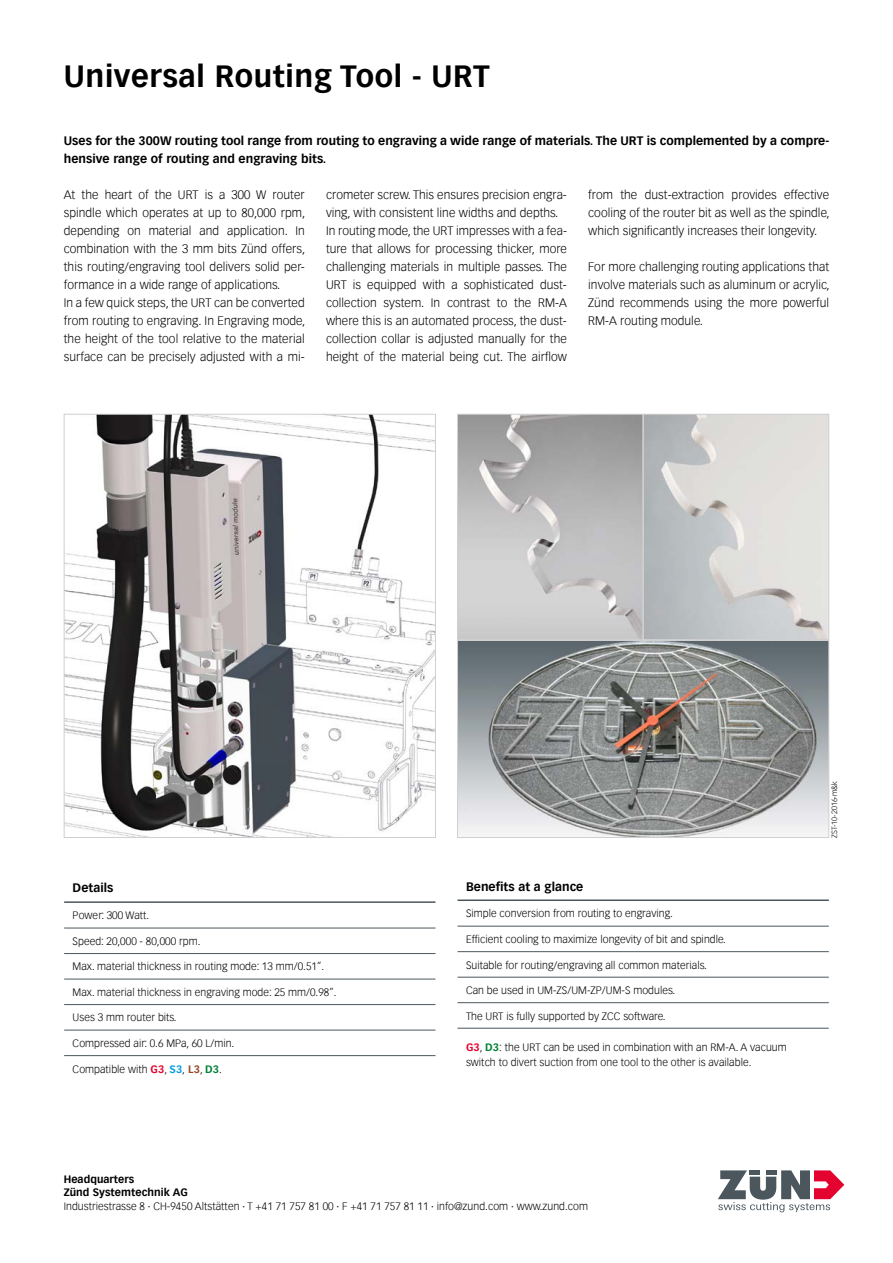
<style>
.page{position:relative;width:893px;height:1263px;background:#fff}
.page>*{position:absolute;margin:0;border:0;box-sizing:border-box;transform-origin:0 0}
.t1{font:700 30px "Vectora Com";letter-spacing:.02em;color:#000}
.t2{font:300 12px/18px "Vectora Com";letter-spacing:.005em;color:#000}
.t3{font:700 12px/18px "Vectora Com";letter-spacing:.005em;color:#000}
.t4{font:300 10.5px/15px "Vectora Com";letter-spacing:.005em;color:#000}
.t5{font:700 10.5px/13.5px "Vectora Com";letter-spacing:.005em;color:#000}
.t6{font:300 7.5px "Vectora Com";letter-spacing:.005em;color:#000}
.s1{font-weight:700;color:#e4032e}
.s2{font-weight:700;color:#009fe3}
.s3{font-weight:700;color:#944a28}
.s4{font-weight:700;color:#008237}
.s5{font-weight:700;color:#e3032d}
.s6{font-weight:700;color:#008136}
</style>
<div class="page">
<hr style="left:457px;top:926px;width:372px;height:1px;background:#4c575d">
<hr style="left:457px;top:951px;width:372px;height:1px;background:#4c575d">
<hr style="left:457px;top:977px;width:372px;height:1px;background:#4c575d">
<hr style="left:457px;top:1002px;width:372px;height:1px;background:#4c575d">
<hr style="left:457px;top:1028px;width:372px;height:1px;background:#4c575d">
<hr style="left:457px;top:899px;width:372px;height:2px;background:#4c575d">
<hr style="left:64px;top:928px;width:371px;height:1px;background:#4c575d">
<hr style="left:64px;top:953px;width:371px;height:1px;background:#4c575d">
<hr style="left:64px;top:979px;width:371px;height:1px;background:#4c575d">
<hr style="left:64px;top:1004px;width:371px;height:1px;background:#4c575d">
<hr style="left:64px;top:1030px;width:371px;height:1px;background:#4c575d">
<hr style="left:64px;top:1055px;width:371px;height:1px;background:#4c575d">
<hr style="left:64px;top:901px;width:371px;height:2px;background:#4c575d">
<img style="left:459px;top:416px;width:368px;height:420px">
<div style="left:457px;top:414px;width:186px;height:226px;border:1px solid #d0d0d0"></div>
<div style="left:643px;top:414px;width:186px;height:226px;border:1px solid #d0d0d0"></div>
<div style="left:457px;top:640px;width:372px;height:198px;border:1px solid #d0d0d0"></div>
<img style="left:66px;top:416px;width:368px;height:420px">
<div style="left:64px;top:414px;width:372px;height:424px;border:1px solid #d0d0d0"></div>
<svg style="left:718px;top:1170px;width:126px;height:42px"></svg>
<h1 class="t1" style="left:64px;top:58px;width:428px">Universal Routing Tool - URT</h1>
<p class="t3" style="left:64px;top:132px;width:767px">Uses for the 300W routing tool range from routing to engraving a wide range of materials. The URT is complemented by a compre&shy;hensive range of routing and engraving bits.</p>
<p class="t2" style="left:64px;top:186px;width:243px">At the heart of the URT is a 300 W router spindle which operates at up to 80,000 rpm, depending on material and application. In combination with the 3 mm bits Zünd offers, this routing/engraving tool delivers solid per&shy;formance in a wide range of applications.<br>In a few quick steps, the URT can be converted from routing to engraving. In Engraving mode, the height of the tool relative to the material surface can be precisely adjusted with a mi-</p>
<p class="t2" style="left:326px;top:186px;width:242px">crometer screw. This ensures precision engra&shy;ving, with consistent line widths and depths.<br>In routing mode, the URT impresses with a fea&shy;ture that allows for processing thicker, more challenging materials in multiple passes. The URT is equipped with a sophisticated dust&shy;collection system. In contrast to the RM-A where this is an automated process, the dust&shy;collection collar is adjusted manually for the height of the material being cut. The airflow</p>
<p class="t2" style="left:588px;top:186px;width:243px;text-align:justify">from the dust-extraction provides effective cooling of the router bit as well as the spindle, which significantly increases their longevity.</p>
<p class="t2" style="left:588px;top:258px;width:243px;text-align:justify">For more challenging routing applications that involve materials such as aluminum or acrylic, Zünd recommends using the more powerful RM-A routing module.</p>
<p class="t3" style="left:73px;top:879px;width:42px">Details</p>
<p class="t4" style="left:73px;top:908px;width:78px">Power: 300 Watt.</p>
<p class="t4" style="left:73px;top:934px;width:129px">Speed: 20,000 - 80,000 rpm.</p>
<p class="t4" style="left:73px;top:959px;width:253px">Max. material thickness in routing mode: 13 mm/0.51”.</p>
<p class="t4" style="left:73px;top:985px;width:265px">Max. material thickness in engraving mode: 25 mm/0.98”.</p>
<p class="t4" style="left:73px;top:1010px;width:106px">Uses 3 mm router bits.</p>
<p class="t4" style="left:73px;top:1036px;width:163px">Compressed air: 0.6 MPa, 60 L/min.</p>
<p class="t4" style="left:73px;top:1061px;width:151px">Compatible with <span class="s1">G3</span>, <span class="s2">S3</span>, <span class="s3">L3</span>, <span class="s4">D3</span>.</p>
<p class="t3" style="left:466px;top:878px;width:119px">Benefits at a glance</p>
<p class="t4" style="left:466px;top:906px;width:208px">Simple conversion from routing to engraving.</p>
<p class="t4" style="left:466px;top:932px;width:261px">Efficient cooling to maximize longevity of bit and spindle.</p>
<p class="t4" style="left:466px;top:957px;width:242px">Suitable for routing/engraving all common materials.</p>
<p class="t4" style="left:466px;top:983px;width:211px">Can be used in UM-ZS/UM-ZP/UM-S modules.</p>
<p class="t4" style="left:466px;top:1008px;width:201px">The URT is fully supported by ZCC software.</p>
<p class="t4" style="left:466px;top:1039px;width:322px"><span class="s5">G3</span>, <span class="s6">D3</span>: the URT can be used in combination with an RM-A. A vacuum switch to divert suction from one tool to the other is available.</p>
<p class="t5" style="left:64px;top:1172px;width:126px">Headquarters<br>Zünd Systemtechnik AG</p>
<p class="t4" style="left:64px;top:1198px;width:526px">Industriestrasse 8 ∙ CH-9450 Altstätten ∙ T +41 71 757 81 00 ∙ F +41 71 757 81 11 ∙ info@zund.com ∙ www.zund.com</p>
<p class="t6" style="left:830px;top:838px;width:58px;rotate:-90deg">ZST-10-2016-m&amp;k</p>
</div>
